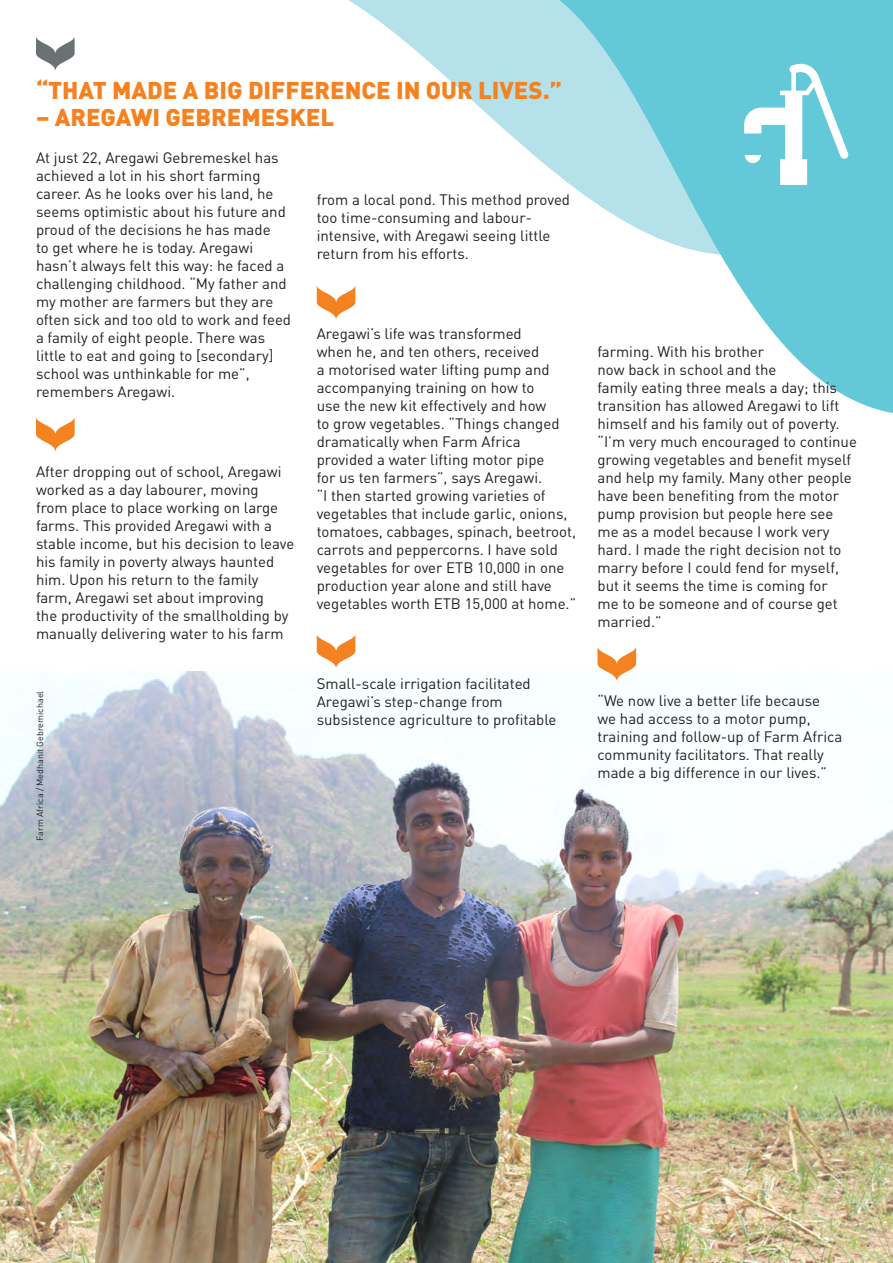
<style>
.page{position:relative;width:893px;height:1263px;background:#fff}
.page>*{position:absolute;margin:0;border:0;box-sizing:border-box;transform-origin:0 0}
.a-head_16pt{font:900 24px "DIN";color:#f58220}
.text_10_12{font:15px/18px "DIN";color:#231f20}
.photo_credit{font:9px "DIN";color:#231f20}
</style>
<div class="page">
<svg style="left:316px;top:0;width:177px;height:304px"></svg>
<img style="left:0;top:672px;width:893px;height:591px">
<svg style="left:493px;top:0;width:400px;height:413px"></svg>
<svg style="left:36px;top:37px;width:39px;height:34px"></svg>
<svg style="left:36px;top:417px;width:39px;height:34px"></svg>
<svg style="left:317px;top:285px;width:38px;height:35px"></svg>
<svg style="left:317px;top:635px;width:38px;height:33px"></svg>
<svg style="left:597px;top:647px;width:39px;height:34px"></svg>
<svg style="left:744px;top:62px;width:105px;height:123px"></svg>
<p class="a-head_16pt" style="left:36px;top:74px;width:528px">“THAT MADE A BIG DIFFERENCE IN OUR LIVES.”</p>
<p class="a-head_16pt" style="left:36px;top:101px;width:300px">– AREGAWI GEBREMESKEL</p>
<p class="text_10_12" style="left:36px;top:149px;width:257px">At just 22, Aregawi Gebremeskel has achieved a lot in his short farming career. As he looks over his land, he seems optimistic about his future and proud of the decisions he has made<br>to get where he is today. Aregawi hasn’t always felt this way: he faced a challenging childhood. “My father and my mother are farmers but they are often sick and too old to work and feed a family of eight people. There was little to eat and going to [secondary] school was unthinkable for me”, remembers Aregawi.</p>
<p class="text_10_12" style="left:36px;top:462px;width:260px">After dropping out of school, Aregawi worked as a day labourer, moving<br>from place to place working on large farms. This provided Aregawi with a stable income, but his decision to leave his family in poverty always haunted him. Upon his return to the family farm, Aregawi set about improving<br>the productivity of the smallholding by manually delivering water to his farm</p>
<p class="photo_credit" style="left:34px;top:841px;width:151px;rotate:-90deg">Farm Africa / Medhanit Gebremichael</p>
<p class="text_10_12" style="left:317px;top:191px;width:255px">from a local pond. This method proved too time-consuming and labour&shy;intensive, with Aregawi seeing little return from his efforts.</p>
<p class="text_10_12" style="left:317px;top:324px;width:261px">Aregawi’s life was transformed<br>when he, and ten others, received<br>a motorised water lifting pump and accompanying training on how to<br>use the new kit effectively and how<br>to grow vegetables. “Things changed dramatically when Farm Africa provided a water lifting motor pipe<br>for us ten farmers”, says Aregawi.<br>“I then started growing varieties of vegetables that include garlic, onions, tomatoes, cabbages, spinach, beetroot, carrots and peppercorns. I have sold vegetables for over ETB 10,000 in one production year alone and still have vegetables worth ETB 15,000 at home.”</p>
<p class="text_10_12" style="left:317px;top:674px;width:241px">Small-scale irrigation facilitated<br>Aregawi’s step-change from subsistence agriculture to profitable</p>
<p class="text_10_12" style="left:597px;top:342px;width:261px">farming. With his brother<br>now back in school and the<br>family eating three meals a day; this transition has allowed Aregawi to lift himself and his family out of poverty. “I’m very much encouraged to continue growing vegetables and benefit myself and help my family. Many other people have been benefiting from the motor pump provision but people here see me as a model because I work very hard. I made the right decision not to marry before I could fend for myself, but it seems the time is coming for<br>me to be someone and of course get married.”</p>
<p class="text_10_12" style="left:597px;top:691px;width:246px">“We now live a better life because we had access to a motor pump, training and follow-up of Farm Africa community facilitators. That really made a big difference in our lives.”</p>
</div>
